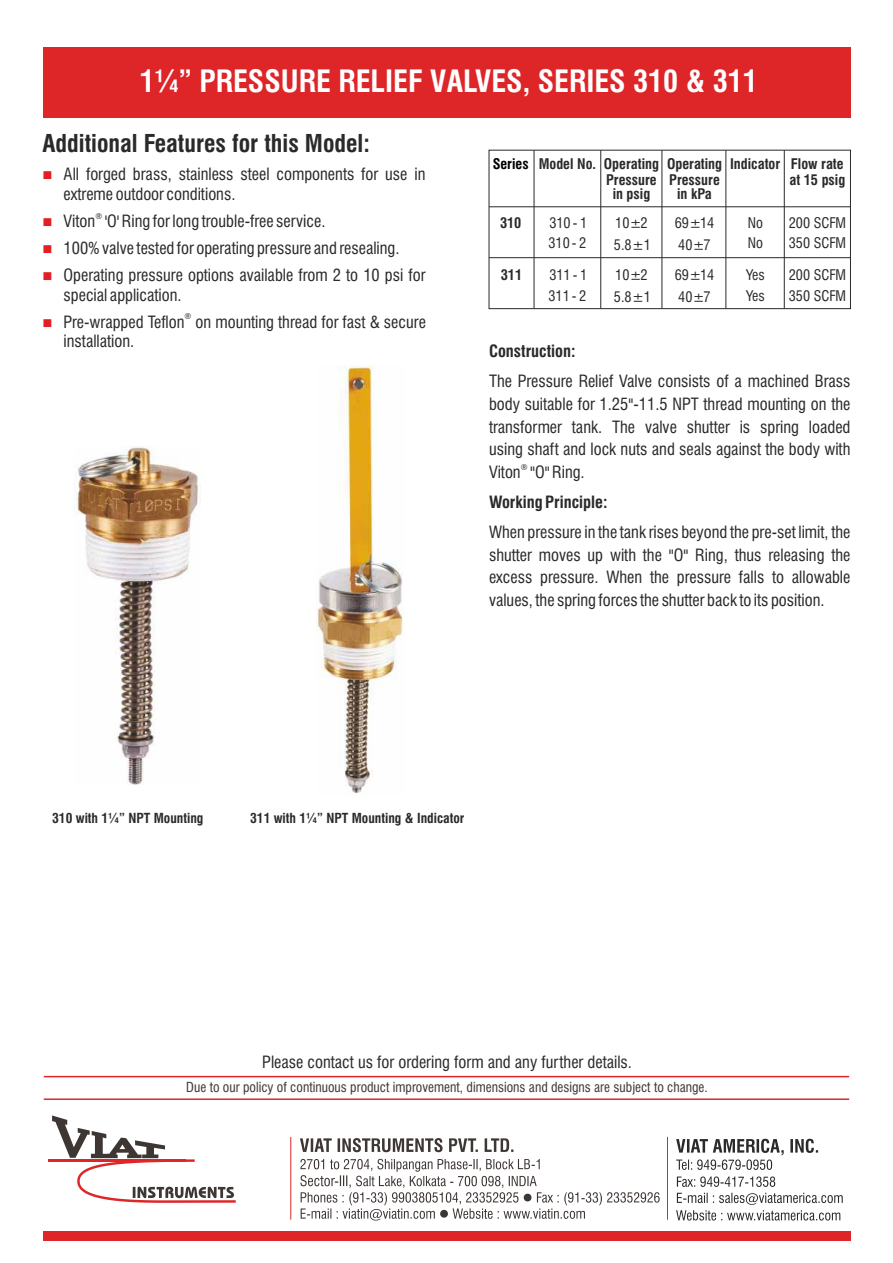
<style>
.page{position:relative;width:893px;height:1263px;background:#fff}
.page>*{position:absolute;margin:0;border:0;box-sizing:border-box;transform-origin:0 0}
.t1{font:700 condensed 30px "Swiss 721 BT";color:#fff}
.t2{font:700 condensed 24px "Swiss 721 BT";color:#2b2929}
.t3{font:condensed 16.5px/22.8px "Swiss 721 BT";color:#2b2929}
.t4{font:700 condensed 16.5px "Swiss 721 BT";color:#2b2929}
.t5{font:condensed 14.25px/22px "Swiss 721 BT";color:#2b2929}
.t6{font:700 condensed 14.25px/15.3px "Swiss 721 BT";color:#2b2929;text-align:center}
.t7{font:condensed 13.5px "Swiss 721 BT";color:#3d3633}
.t8{font:700 condensed 13.5px "Swiss 721 BT";color:#2b2929}
.t9{font:13.5px/26.7px "Wingdings";color:#e31f24;text-align:justify}
.t10{font:condensed 8.25px "Swiss 721 BT";color:#2b2929}
.s1{color:#000}
</style>
<div class="page">
<div style="left:43px;top:48px;width:807px;height:70px;background:#de2629"></div>
<img style="left:75px;top:446px;width:124px;height:338px">
<img style="left:317px;top:366px;width:87px;height:427px">
<div style="left:489px;top:150px;width:362px;height:159px;border:1px solid #2b2929"></div>
<hr style="left:489px;top:206px;width:361px;height:1px;background:#2b2929">
<hr style="left:489px;top:257px;width:361px;height:1px;background:#2b2929">
<hr style="left:534px;top:150px;width:1px;height:159px;background:#2b2929">
<hr style="left:600px;top:150px;width:1px;height:159px;background:#2b2929">
<hr style="left:662px;top:150px;width:1px;height:159px;background:#2b2929">
<hr style="left:725px;top:150px;width:1px;height:159px;background:#2b2929">
<hr style="left:784px;top:150px;width:1px;height:159px;background:#2b2929">
<div style="left:43px;top:1231px;width:807px;height:9px;background:#de2629"></div>
<hr style="left:44px;top:1076px;width:805px;height:1px;background:#de2629">
<hr style="left:44px;top:1098px;width:805px;height:2px;background:#de2629">
<svg style="left:300px;top:1138px;width:213px;height:14px"></svg>
<svg style="left:300px;top:1159px;width:360px;height:61px"></svg>
<hr style="left:48px;top:1159px;width:138px;height:3px;background:#de2629">
<svg style="left:52px;top:1115px;width:184px;height:88px"></svg>
<hr style="left:667px;top:1137px;width:1px;height:83px;background:#de2629">
<hr style="left:290px;top:1137px;width:1px;height:83px;background:#de2629">
<svg style="left:677px;top:1176px;width:98px;height:11px"></svg>
<svg style="left:676px;top:1139px;width:142px;height:31px"></svg>
<svg style="left:676px;top:1193px;width:167px;height:27px"></svg>
<h1 class="t1" style="left:140px;top:69px;width:620px">1¼” PRESSURE RELIEF VALVES, SERIES 310 &amp; 311</h1>
<h2 class="t2" style="left:43px;top:133px;width:329px">Additional Features for this Model:</h2>
<p class="t9" style="left:43px;top:163px;width:12px">■</p>
<p class="t9" style="left:43px;top:210px;width:12px">■ ■ ■</p>
<p class="t9" style="left:43px;top:310px;width:12px">■</p>
<p class="t3" style="left:64px;top:165px;width:363px">All forged brass, stainless steel components for use in</p>
<p class="t3" style="left:64px;top:185px;width:173px">extreme outdoor conditions.</p>
<p class="t10" style="left:95px;top:213px;width:8px">®</p>
<p class="t3" style="left:64px;top:210px;width:363px;line-height:26.7px">Viton 'O' Ring for long trouble-free service.<br>100% valve tested for operating pressure and resealing.<br>Operating pressure options available from 2 to 10 psi for</p>
<p class="t3" style="left:64px;top:285px;width:120px">special application.</p>
<p class="t10" style="left:185px;top:313px;width:8px">®</p>
<p class="t3" style="left:64px;top:313px;width:364px;line-height:19.8px">Pre-wrapped Teflon on mounting thread for fast &amp; secure installation.</p>
<p class="t6" style="left:493px;top:158px;width:168px"><span class="s1">Series</span> Model No. Operating</p>
<p class="t6" style="left:606px;top:173px;width:52px">Pressure</p>
<p class="t6" style="left:613px;top:188px;width:39px">in psig</p>
<p class="t6" style="left:667px;top:158px;width:57px">Operating<br>Pressure in kPa</p>
<p class="t6" style="left:730px;top:157px;width:117px;text-align:right">Indicator Flow rate at 15 psig</p>
<p class="t6" style="left:500px;top:216px;width:23px">310</p>
<p class="t5" style="left:748px;top:213px;width:17px">No</p>
<p class="t5" style="left:789px;top:213px;width:59px">200 SCFM</p>
<p class="t5" style="left:748px;top:233px;width:17px">No</p>
<p class="t5" style="left:789px;top:233px;width:59px">350 SCFM</p>
<p class="t6" style="left:501px;top:269px;width:23px">311</p>
<p class="t5" style="left:746px;top:266px;width:20px">Yes</p>
<p class="t5" style="left:789px;top:266px;width:59px">200 SCFM</p>
<p class="t5" style="left:746px;top:286px;width:20px">Yes</p>
<p class="t5" style="left:789px;top:286px;width:59px">350 SCFM</p>
<p class="t5" style="left:549px;top:213px;width:39px">310-1</p>
<p class="t5" style="left:614px;top:213px;width:38px">10±2<br>5.8±1</p>
<p class="t5" style="left:614px;top:266px;width:38px">10±2<br>5.8±1</p>
<p class="t5" style="left:675px;top:213px;width:41px">69±14</p>
<p class="t5" style="left:548px;top:233px;width:39px">310-2</p>
<p class="t5" style="left:678px;top:235px;width:34px">40±7</p>
<p class="t5" style="left:549px;top:266px;width:39px">311-1</p>
<p class="t5" style="left:675px;top:266px;width:41px">69±14</p>
<p class="t5" style="left:548px;top:286px;width:39px">311-2</p>
<p class="t5" style="left:678px;top:288px;width:34px">40±7</p>
<p class="t4" style="left:489px;top:345px;width:88px">Construction:</p>
<p class="t3" style="left:489px;top:371px;width:363px;text-align:justify">The Pressure Relief Valve consists of a machined Brass body suitable for 1.25''-11.5 NPT thread mounting on the transformer tank. The valve shutter is spring loaded using shaft and lock nuts and seals against the body with</p>
<p class="t10" style="left:521px;top:464px;width:8px">®</p>
<p class="t3" style="left:489px;top:463px;width:97px">Viton "O" Ring.</p>
<p class="t4" style="left:489px;top:495px;width:120px">Working Principle:</p>
<p class="t3" style="left:489px;top:522px;width:363px;text-align:justify">When pressure in the tank rises beyond the pre-set limit, the shutter moves up with the "O" Ring, thus releasing the excess pressure. When the pressure falls to allowable values, the spring forces the shutter back to its position.</p>
<p class="t8" style="left:52px;top:813px;width:153px">310 with 1¼” NPT Mounting</p>
<p class="t8" style="left:250px;top:813px;width:216px">311 with 1¼” NPT Mounting &amp; Indicator</p>
<p class="t3" style="left:262px;top:1052px;width:371px">Please contact us for ordering form and any further details.</p>
<p class="t7" style="left:186px;top:1082px;width:523px">Due to our policy of continuous product improvement, dimensions and designs are subject to change.</p>
</div>
